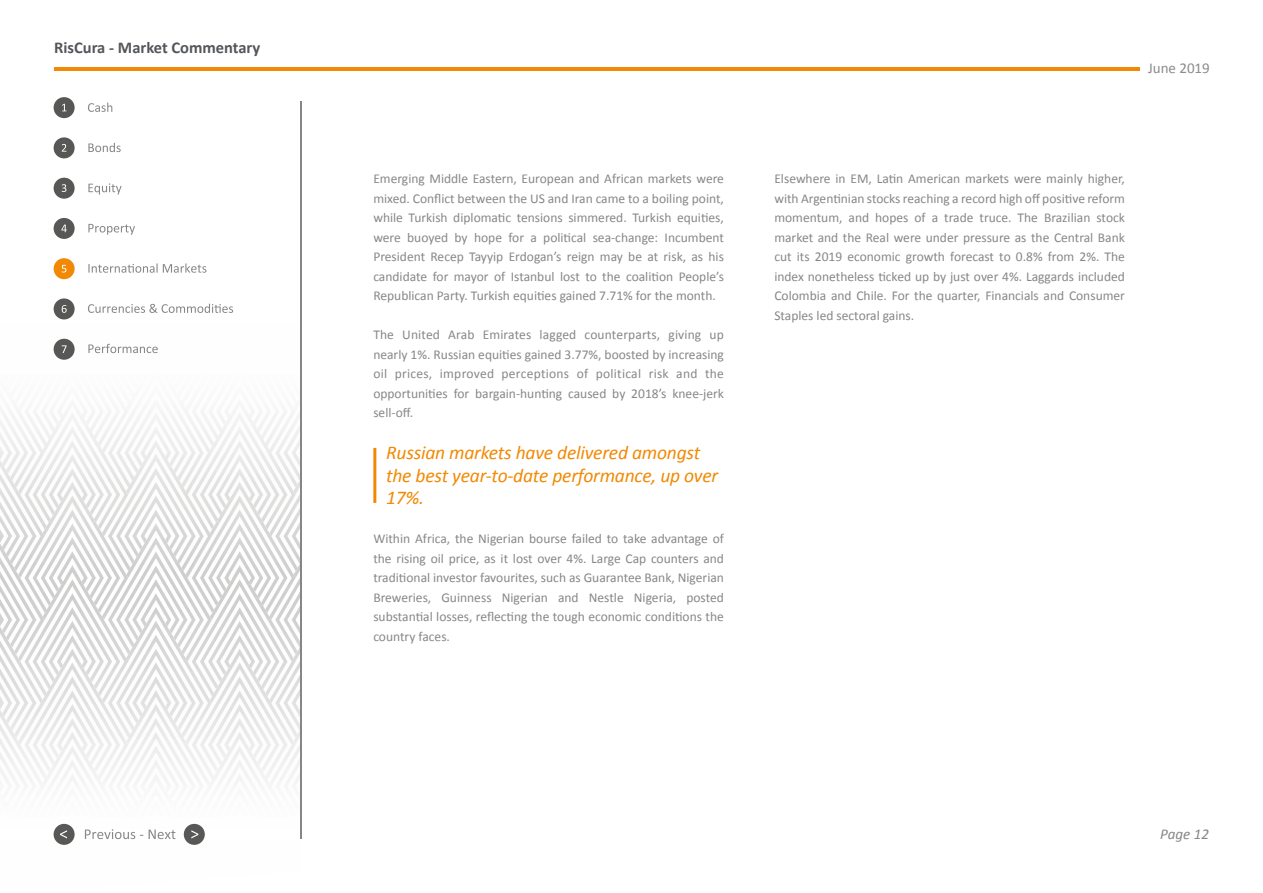
<style>
.page{position:relative;width:1263px;height:893px;background:#fff}
.page>*{position:absolute;margin:0;border:0;box-sizing:border-box;transform-origin:0 0}
.t1{font:italic 19.5px/22.5px "Calibri";letter-spacing:-.01em;color:#f28904}
.t2{font:700 16.5px "Calibri";color:#53565a}
.t3{font:15px "Calibri";color:#898b8d}
.t4{font:italic 15px "Calibri";color:#868686}
.t5{font:13.5px/19.5px "Calibri";color:#878786;text-align:justify}
</style>
<div class="page">
<hr style="left:54px;top:68px;width:1085px;height:3px;background:#f28904">
<img style="left:295px;top:413px;width:5px;height:10px">
<img style="left:295px;top:423px;width:5px;height:56px">
<img style="left:295px;top:437px;width:5px;height:31px">
<img style="left:295px;top:479px;width:5px;height:28px">
<img style="left:295px;top:507px;width:5px;height:56px">
<img style="left:295px;top:521px;width:5px;height:30px">
<img style="left:295px;top:563px;width:5px;height:27px">
<img style="left:295px;top:590px;width:5px;height:62px">
<img style="left:295px;top:604px;width:5px;height:31px">
<img style="left:295px;top:660px;width:5px;height:14px">
<img style="left:295px;top:674px;width:5px;height:55px">
<img style="left:295px;top:688px;width:5px;height:30px">
<img style="left:294px;top:757px;width:6px;height:56px">
<img style="left:294px;top:771px;width:6px;height:30px">
<img style="left:212px;top:412px;width:83px;height:70px">
<img style="left:212px;top:426px;width:67px;height:56px">
<img style="left:212px;top:440px;width:59px;height:42px">
<img style="left:216px;top:454px;width:47px;height:28px">
<img style="left:224px;top:468px;width:31px;height:14px">
<img style="left:212px;top:482px;width:83px;height:84px">
<img style="left:212px;top:510px;width:67px;height:56px">
<img style="left:212px;top:524px;width:59px;height:42px">
<img style="left:216px;top:537px;width:47px;height:29px">
<img style="left:224px;top:551px;width:31px;height:15px">
<img style="left:232px;top:565px;width:15px;height:1px">
<img style="left:212px;top:566px;width:83px;height:83px">
<img style="left:212px;top:593px;width:67px;height:56px">
<img style="left:212px;top:607px;width:59px;height:42px">
<img style="left:216px;top:621px;width:47px;height:28px">
<img style="left:224px;top:635px;width:31px;height:14px">
<img style="left:212px;top:649px;width:83px;height:137px">
<img style="left:212px;top:676px;width:67px;height:56px">
<img style="left:212px;top:690px;width:59px;height:42px">
<img style="left:216px;top:704px;width:47px;height:28px">
<img style="left:224px;top:718px;width:31px;height:14px">
<img style="left:212px;top:732px;width:82px;height:81px">
<img style="left:212px;top:760px;width:66px;height:53px">
<img style="left:212px;top:774px;width:58px;height:39px">
<img style="left:218px;top:787px;width:44px;height:26px">
<img style="left:226px;top:801px;width:28px;height:12px">
<img style="left:128px;top:399px;width:59px;height:41px">
<img style="left:132px;top:412px;width:47px;height:28px">
<img style="left:141px;top:426px;width:30px;height:14px">
<img style="left:128px;top:440px;width:84px;height:84px">
<img style="left:128px;top:468px;width:68px;height:56px">
<img style="left:128px;top:482px;width:59px;height:42px">
<img style="left:132px;top:496px;width:47px;height:28px">
<img style="left:140px;top:510px;width:31px;height:14px">
<img style="left:148px;top:523px;width:15px;height:1px">
<img style="left:128px;top:524px;width:84px;height:83px">
<img style="left:128px;top:551px;width:68px;height:56px">
<img style="left:128px;top:566px;width:59px;height:41px">
<img style="left:132px;top:579px;width:47px;height:28px">
<img style="left:140px;top:593px;width:31px;height:14px">
<img style="left:128px;top:607px;width:84px;height:83px">
<img style="left:128px;top:635px;width:68px;height:55px">
<img style="left:128px;top:649px;width:59px;height:41px">
<img style="left:132px;top:662px;width:47px;height:28px">
<img style="left:140px;top:676px;width:31px;height:14px">
<img style="left:128px;top:690px;width:84px;height:135px">
<img style="left:128px;top:718px;width:68px;height:96px">
<img style="left:128px;top:732px;width:59px;height:75px">
<img style="left:132px;top:746px;width:47px;height:28px">
<img style="left:141px;top:760px;width:30px;height:14px">
<img style="left:148px;top:773px;width:15px;height:1px">
<img style="left:128px;top:774px;width:58px;height:51px">
<img style="left:142px;top:802px;width:28px;height:23px">
<img style="left:44px;top:399px;width:84px;height:83px">
<img style="left:44px;top:426px;width:68px;height:56px">
<img style="left:44px;top:440px;width:60px;height:42px">
<img style="left:49px;top:454px;width:47px;height:28px">
<img style="left:57px;top:468px;width:31px;height:14px">
<img style="left:44px;top:482px;width:84px;height:84px">
<img style="left:44px;top:510px;width:68px;height:56px">
<img style="left:44px;top:524px;width:60px;height:42px">
<img style="left:49px;top:537px;width:47px;height:29px">
<img style="left:57px;top:551px;width:31px;height:15px">
<img style="left:65px;top:565px;width:15px;height:1px">
<img style="left:44px;top:566px;width:84px;height:83px">
<img style="left:44px;top:593px;width:68px;height:56px">
<img style="left:44px;top:607px;width:60px;height:42px">
<img style="left:49px;top:621px;width:47px;height:28px">
<img style="left:57px;top:635px;width:31px;height:14px">
<img style="left:44px;top:649px;width:84px;height:124px">
<img style="left:44px;top:676px;width:68px;height:56px">
<img style="left:44px;top:690px;width:60px;height:42px">
<img style="left:49px;top:704px;width:47px;height:28px">
<img style="left:57px;top:718px;width:31px;height:14px">
<img style="left:44px;top:732px;width:83px;height:50px">
<img style="left:44px;top:760px;width:67px;height:22px">
<img style="left:44px;top:774px;width:58px;height:8px">
<img style="left:28px;top:413px;width:16px;height:47px">
<img style="left:1px;top:412px;width:27px;height:48px">
<img style="left:0;top:418px;width:20px;height:42px">
<img style="left:0;top:432px;width:12px;height:28px">
<img style="left:0;top:446px;width:4px;height:14px">
<img style="left:0;top:460px;width:44px;height:83px">
<img style="left:0;top:487px;width:28px;height:56px">
<img style="left:0;top:501px;width:20px;height:42px">
<img style="left:0;top:515px;width:12px;height:28px">
<img style="left:0;top:529px;width:4px;height:14px">
<img style="left:0;top:543px;width:44px;height:84px">
<img style="left:0;top:571px;width:28px;height:56px">
<img style="left:0;top:585px;width:20px;height:42px">
<img style="left:0;top:599px;width:12px;height:28px">
<img style="left:0;top:613px;width:4px;height:14px">
<img style="left:0;top:627px;width:44px;height:83px">
<img style="left:0;top:654px;width:28px;height:56px">
<img style="left:0;top:668px;width:20px;height:42px">
<img style="left:0;top:682px;width:12px;height:28px">
<img style="left:0;top:696px;width:4px;height:14px">
<img style="left:0;top:710px;width:44px;height:72px">
<img style="left:0;top:737px;width:28px;height:45px">
<img style="left:0;top:752px;width:20px;height:30px">
<img style="left:0;top:765px;width:12px;height:17px">
<img style="left:0;top:779px;width:4px;height:3px">
<svg style="left:85px;top:829px;width:58px;height:10px"></svg>
<svg style="left:149px;top:816px;width:26px;height:23px"></svg>
<div style="left:54px;top:824px;width:21px;height:21px;background:#585856;border-radius:50%"></div>
<svg style="left:60px;top:823px;width:15px;height:15px"></svg>
<div style="left:184px;top:824px;width:21px;height:21px;background:#585856;border-radius:50%"></div>
<svg style="left:191px;top:830px;width:7px;height:8px"></svg>
<hr style="left:300px;top:102px;width:1px;height:737px;background:#868686">
<svg style="left:88px;top:103px;width:24px;height:9px"></svg>
<svg style="left:88px;top:143px;width:33px;height:9px"></svg>
<svg style="left:88px;top:183px;width:34px;height:12px"></svg>
<svg style="left:88px;top:224px;width:47px;height:11px"></svg>
<svg style="left:88px;top:263px;width:118px;height:10px"></svg>
<svg style="left:88px;top:304px;width:145px;height:9px"></svg>
<svg style="left:88px;top:344px;width:70px;height:9px"></svg>
<div style="left:54px;top:97px;width:21px;height:21px;background:#575756;border-radius:50%"></div>
<div style="left:54px;top:137px;width:21px;height:21px;background:#575756;border-radius:50%"></div>
<div style="left:54px;top:178px;width:21px;height:21px;background:#575756;border-radius:50%"></div>
<div style="left:54px;top:218px;width:21px;height:21px;background:#575756;border-radius:50%"></div>
<div style="left:54px;top:258px;width:21px;height:21px;background:#f28904;border-radius:50%"></div>
<div style="left:54px;top:298px;width:21px;height:21px;background:#575756;border-radius:50%"></div>
<svg style="left:62px;top:104px;width:5px;height:7px"></svg>
<svg style="left:62px;top:144px;width:4px;height:8px"></svg>
<svg style="left:62px;top:184px;width:4px;height:8px"></svg>
<svg style="left:61px;top:225px;width:6px;height:7px"></svg>
<svg style="left:62px;top:265px;width:4px;height:8px"></svg>
<svg style="left:62px;top:305px;width:5px;height:8px"></svg>
<div style="left:54px;top:339px;width:21px;height:21px;background:#575756;border-radius:50%"></div>
<svg style="left:62px;top:345px;width:5px;height:8px"></svg>
<hr style="left:373px;top:448px;width:3px;height:55px;background:#f28904">
<p class="t2" style="left:54px;top:42px;width:208px">RisCura - Market Commentary</p>
<p class="t5" style="left:373px;top:169px;width:352px">Emerging Middle Eastern, European and African markets were mixed. Conflict between the US and Iran came to a boiling point, while Turkish diplomatic tensions simmered. Turkish equities, were buoyed by hope for a political sea-change: Incumbent President Recep Tayyip Erdogan’s reign may be at risk, as his candidate for mayor of Istanbul lost to the coalition People’s Republican Party. Turkish equities gained 7.71% for the month.</p>
<p class="t5" style="left:373px;top:325px;width:352px">The United Arab Emirates lagged counterparts, giving up nearly 1%. Russian equities gained 3.77%, boosted by increasing oil prices, improved perceptions of political risk and the opportunities for bargain-hunting caused by 2018’s knee-jerk sell-off.</p>
<h1 class="t1" style="left:386px;top:441px;width:334px">Russian markets have delivered amongst the best year-to-date performance, up over<br>17%.</h1>
<p class="t5" style="left:373px;top:529px;width:352px">Within Africa, the Nigerian bourse failed to take advantage of the rising oil price, as it lost over 4%. Large Cap counters and traditional investor favourites, such as Guarantee Bank, Nigerian Breweries, Guinness Nigerian and Nestle Nigeria, posted substantial losses, reflecting the tough economic conditions the country faces.</p>
<p class="t3" style="left:1148px;top:59px;width:63px">June 2019</p>
<p class="t5" style="left:774px;top:169px;width:352px">Elsewhere in EM, Latin American markets were mainly higher, with Argentinian stocks reaching a record high off positive reform momentum, and hopes of a trade truce. The Brazilian stock market and the Real were under pressure as the Central Bank cut its 2019 economic growth forecast to 0.8% from 2%. The index nonetheless ticked up by just over 4%. Laggards included Colombia and Chile. For the quarter, Financials and Consumer Staples led sectoral gains.</p>
<p class="t4" style="left:1160px;top:829px;width:50px">Page 12</p>
</div>
